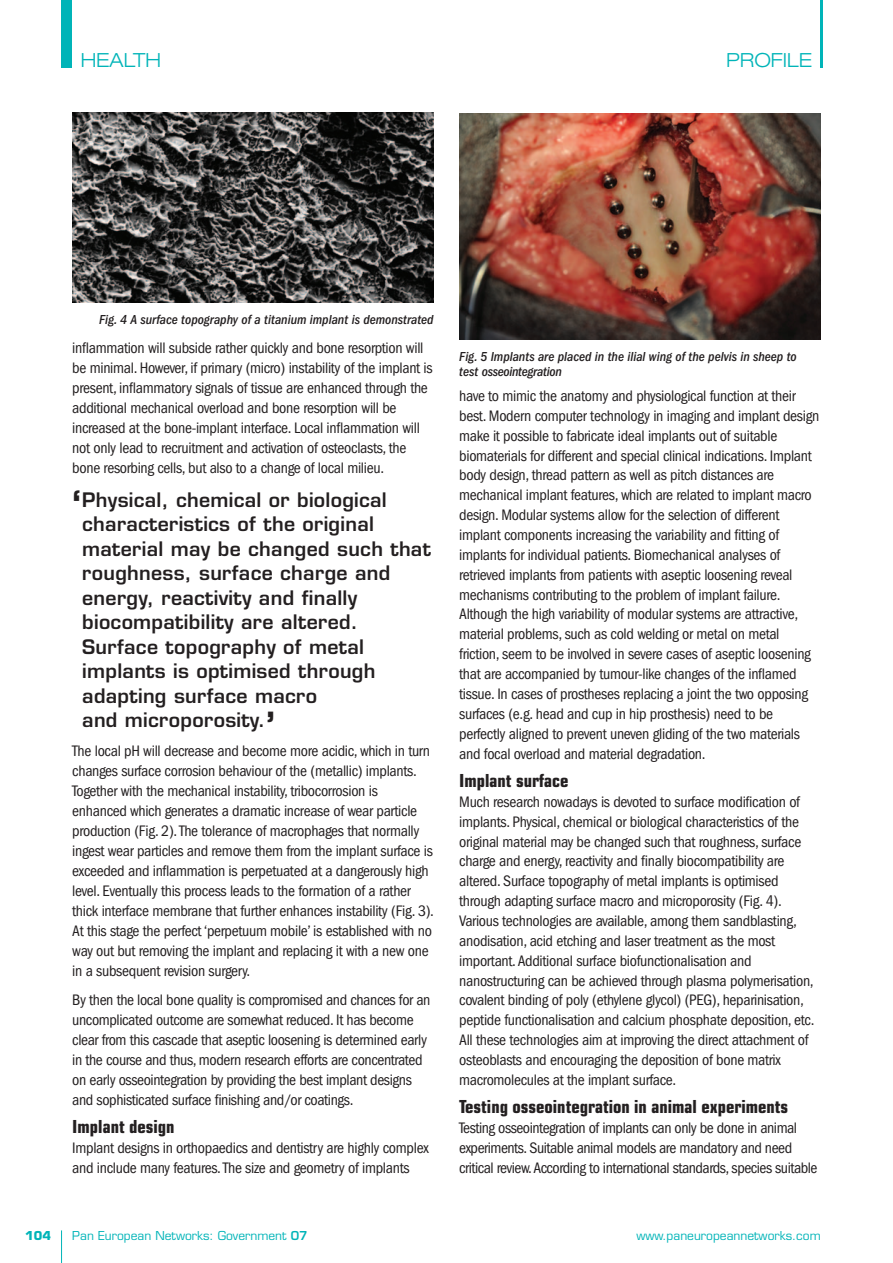
<style>
.page{position:relative;width:893px;height:1263px;background:#fff}
.page>*{position:absolute;margin:0;border:0;box-sizing:border-box;transform-origin:0 0}
.t1{font:600 19.5px/24.5px "Eurostile LT Std";letter-spacing:.015em;color:#231f20}
.t2{font:300 expanded 19.5px "Helvetica Neue LT Std";color:#00b4b8}
.t3{font:700 condensed 18px "Eurostile LT Std";color:#231f20}
.t4{font:condensed 15.75px/19.8px "ITC Franklin Gothic Std";letter-spacing:-.02em;color:#231f20}
.t5{font:italic 500 condensed 13.5px/15px "ITC Franklin Gothic Std";color:#231f20}
.t6{font:12px "Eurostile LT Std";color:#00b4b8}
.t7{font:700 12px "Eurostile LT Std";color:#00b4b8}
.s1{font-size:40.5px}
.s2{font-weight:600}
</style>
<div class="page">
<hr style="left:61px;top:1230px;width:1px;height:33px;background:#00b4b8">
<div style="left:62px;top:0;width:10px;height:68px;background:#00b4b8"></div>
<hr style="left:821px;top:0;width:2px;height:68px;background:#00b4b8">
<img style="left:73px;top:113px;width:361px;height:190px">
<img style="left:459px;top:114px;width:362px;height:225px">
<p class="t2" style="left:81px;top:49px;width:82px">HEALTH</p>
<p class="t2" style="left:726px;top:49px;width:87px">PROFILE</p>
<p class="t5" style="left:99px;top:313px;width:336px">Fig. 4 A surface topography of a titanium implant is demonstrated</p>
<p class="t4" style="left:72px;top:340px;width:362px">inflammation will subside rather quickly and bone resorption will be minimal. However, if primary (micro) instability of the implant is present, inflammatory signals of tissue are enhanced through the additional mechanical overload and bone resorption will be increased at the bone-implant interface. Local inflammation will not only lead to recruitment and activation of osteoclasts, the bone resorbing cells, but also to a change of local milieu.</p>
<p class="t1" style="left:82px;top:489px;width:350px;text-indent:-10px"><span class="s1">‘</span>Physical, chemical or biological characteristics of the original material may be changed such that roughness, surface charge and energy, reactivity and finally biocompatibility are altered.<br>Surface topography of metal implants is optimised through adapting surface macro<br>and microporosity.<span class="s1">’</span></p>
<p class="t4" style="left:72px;top:742px;width:363px">The local pH will decrease and become more acidic, which in turn changes surface corrosion behaviour of the (metallic) implants.<br>Together with the mechanical instability, tribocorrosion is enhanced which generates a dramatic increase of wear particle production (Fig. 2). The tolerance of macrophages that normally ingest wear particles and remove them from the implant surface is exceeded and inflammation is perpetuated at a dangerously high level. Eventually this process leads to the formation of a rather thick interface membrane that further enhances instability (Fig. 3).<br>At this stage the perfect ‘perpetuum mobile’ is established with no way out but removing the implant and replacing it with a new one in a subsequent revision surgery.</p>
<p class="t4" style="left:72px;top:991px;width:360px">By then the local bone quality is compromised and chances for an uncomplicated outcome are somewhat reduced. It has become clear from this cascade that aseptic loosening is determined early in the course and thus, modern research efforts are concentrated on early osseointegration by providing the best implant designs and sophisticated surface finishing and/or coatings.</p>
<p class="t3" style="left:72px;top:1116px;width:104px">Implant design</p>
<p class="t4" style="left:72px;top:1139px;width:358px">Implant designs in orthopaedics and dentistry are highly complex and include many features. The size and geometry of implants</p>
<p class="t5" style="left:459px;top:350px;width:339px">Fig. 5 Implants are placed in the ilial wing of the pelvis in sheep to test osseointegration</p>
<p class="t4" style="left:459px;top:387px;width:362px">have to mimic the anatomy and physiological function at their best. Modern computer technology in imaging and implant design make it possible to fabricate ideal implants out of suitable biomaterials for different and special clinical indications. Implant body design, thread pattern as well as pitch distances are mechanical implant features, which are related to implant macro design. Modular systems allow for the selection of different implant components increasing the variability and fitting of implants for individual patients. Biomechanical analyses of retrieved implants from patients with aseptic loosening reveal mechanisms contributing to the problem of implant failure.<br>Although the high variability of modular systems are attractive, material problems, such as cold welding or metal on metal friction, seem to be involved in severe cases of aseptic loosening that are accompanied by tumour-like changes of the inflamed tissue. In cases of prostheses replacing a joint the two opposing surfaces (e.g. head and cup in hip prosthesis) need to be perfectly aligned to prevent uneven gliding of the two materials and focal overload and material degradation.</p>
<p class="t3" style="left:459px;top:770px;width:111px">Implant surface</p>
<p class="t4" style="left:459px;top:793px;width:357px">Much research nowadays is devoted to surface modification of implants. Physical, chemical or biological characteristics of the original material may be changed such that roughness, surface charge and energy, reactivity and finally biocompatibility are altered. Surface topography of metal implants is optimised through adapting surface macro and microporosity (Fig. 4).<br>Various technologies are available, among them sandblasting, anodisation, acid etching and laser treatment as the most important. Additional surface biofunctionalisation and nanostructuring can be achieved through plasma polymerisation, covalent binding of poly (ethylene glycol) (PEG), heparinisation, peptide functionalisation and calcium phosphate deposition, etc.<br>All these technologies aim at improving the direct attachment of osteoblasts and encouraging the deposition of bone matrix macromolecules at the implant surface.</p>
<p class="t3" style="left:459px;top:1096px;width:330px">Testing osseointegration in animal experiments</p>
<p class="t4" style="left:459px;top:1119px;width:360px">Testing osseointegration of implants can only be done in animal experiments. Suitable animal models are mandatory and need critical review. According to international standards, species suitable</p>
<p class="t7" style="left:25px;top:1229px;width:27px">104</p>
<p class="t6" style="left:72px;top:1229px;width:237px">Pan European Networks: Government <span class="s2">07</span></p>
<p class="t6" style="left:636px;top:1229px;width:186px">www.paneuropeannetworks.com</p>
</div>
